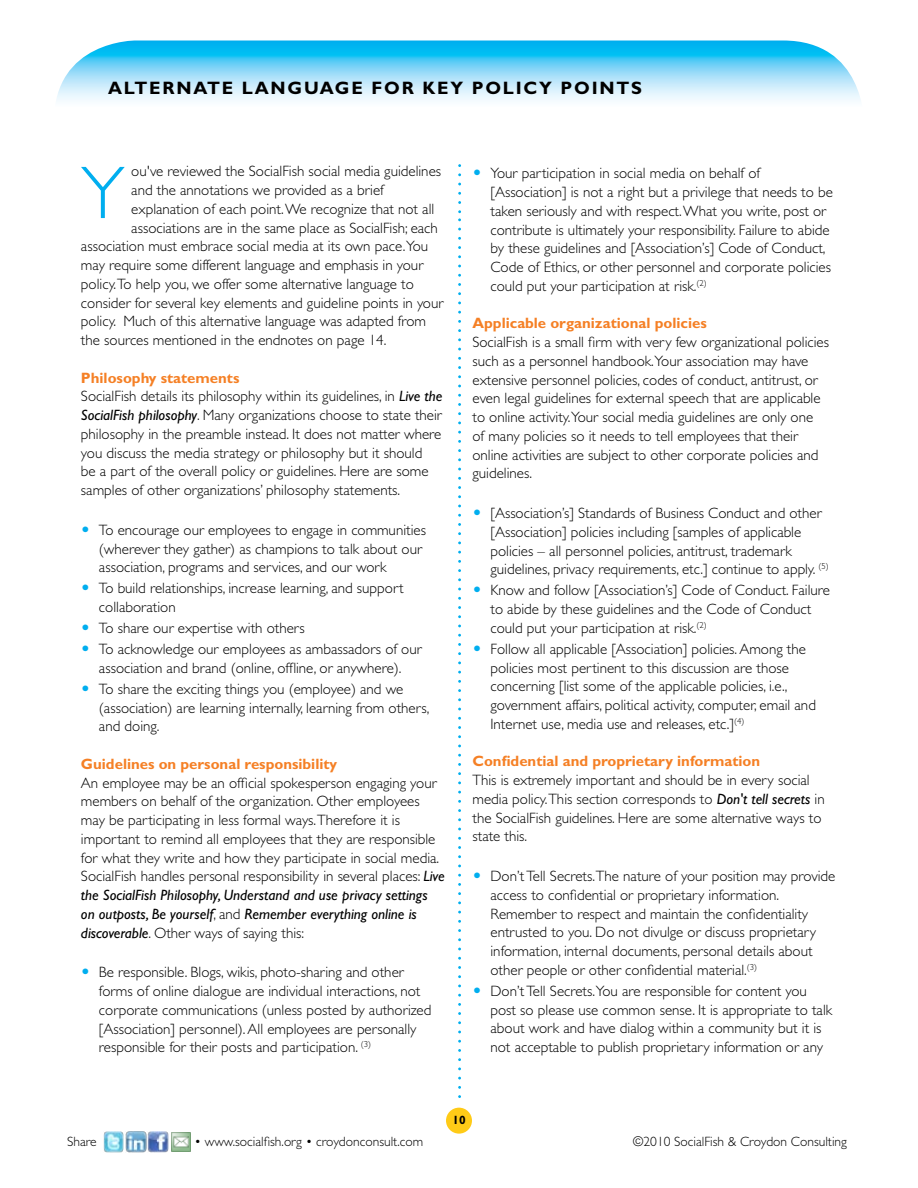
<style>
.page{position:relative;width:918px;height:1188px;background:#fff}
.page>*{position:absolute;margin:0;border:0;box-sizing:border-box;transform-origin:0 0}
.t1{font:300 75px "Gill Sans Std";color:#00aeef}
.t2{font:700 18px "Gill Sans Std";letter-spacing:.1em;color:#000}
.t3{font:300 15px/18.8px "Gill Sans Std";color:#000}
.t4{font:700 15px "Gill Sans Std";color:#f58025}
.t5{font:300 13.5px "Gill Sans Std";color:#000}
.t6{font:700 12px "Gill Sans Std";color:#000}
.s1{font-weight:700;color:#f58025}
.s2{font-weight:400;font-style:italic}
.s3{font-family:"Futura";color:#00aeef}
</style>
<div class="page">
<div style="left:446px;top:1108px;width:26px;height:26px;background:#ffcb17;border-radius:50%"></div>
<svg style="left:57px;top:40px;width:804px;height:61px;background:#86d9f8"></svg>
<img style="left:103px;top:1132px;width:43px;height:20px">
<img style="left:148px;top:1132px;width:20px;height:20px">
<img style="left:172px;top:1132px;width:19px;height:19px">
<svg style="left:458px;top:210px;width:3px;height:11px"></svg>
<p class="t2" style="left:108px;top:77px;width:31px">Alternate</p>
<p class="t2" style="left:242px;top:77px;width:145px">Language for</p>
<p class="t2" style="left:422px;top:77px;width:15px">Key</p>
<p class="t2" style="left:472px;top:77px;width:15px">Pol</p>
<p class="t2" style="left:516px;top:77px;width:23px">icy</p>
<p class="t2" style="left:561px;top:77px;width:54px">Points</p>
<p class="t3" style="left:131px;top:162px;width:311px">ou've reviewed the SocialFish social media guidelines</p>
<p class="t3" style="left:131px;top:181px;width:254px">and the annotations we provided as a brief</p>
<p class="t3" style="left:131px;top:200px;width:305px">explanation of each point. We recognize that not all</p>
<p class="t3" style="left:131px;top:218px;width:308px">associations are in the same place as SocialFish; each</p>
<p class="t3" style="left:81px;top:237px;width:349px">association must embrace social media at its own pace.You</p>
<p class="t3" style="left:81px;top:256px;width:344px">may require some different language and emphasis in your</p>
<p class="t3" style="left:81px;top:275px;width:334px">policy.To help you, we offer some alternative language to</p>
<p class="t3" style="left:81px;top:293px;width:364px">consider for several key elements and guideline points in your</p>
<p class="t3" style="left:81px;top:312px;width:347px">policy. Much of this alternative language was adapted from</p>
<p class="t3" style="left:81px;top:331px;width:307px">the sources mentioned in the endnotes on page 14.</p>
<p class="t3" style="left:81px;top:368px;width:363px"><span class="s1">Philosophy statements<br></span>SocialFish details its philosophy within its guidelines, in <span class="s2">Live the SocialFish philosophy</span>. Many organizations choose to state their philosophy in the preamble instead. It does not matter where you discuss the media strategy or philosophy but it should<br>be a part of the overall policy or guidelines. Here are some samples of other organizations’ philosophy statements.</p>
<p class="t3" style="left:99px;top:521px;width:329px;text-indent:-18px"><span class="s3">•</span> To encourage our employees to engage in communities (wherever they gather) as champions to talk about our association, programs and services, and our work</p>
<p class="t3" style="left:99px;top:579px;width:306px;text-indent:-18px"><span class="s3">•</span> To build relationships, increase learning, and support collaboration</p>
<p class="t3" style="left:81px;top:619px;width:225px"><span class="s3">•</span> To share our expertise with others</p>
<p class="t3" style="left:81px;top:640px;width:342px;text-align:center"><span class="s3">•</span> To acknowledge our employees as ambassadors of our association and brand (online, offline, or anywhere).</p>
<p class="t3" style="left:99px;top:680px;width:332px;text-indent:-18px"><span class="s3">•</span> To share the exciting things you (employee) and we (association) are learning internally, learning from others, and doing.</p>
<p class="t4" style="left:81px;top:755px;width:258px">Guidelines on personal responsibility</p>
<p class="t3" style="left:81px;top:773px;width:365px">An employee may be an official spokesperson engaging your members on behalf of the organization. Other employees may be participating in less formal ways.Therefore it is important to remind all employees that they are responsible for what they write and how they participate in social media.<br>SocialFish handles personal responsibility in several places: <span class="s2">Live the SocialFish Philosophy, Understand and use privacy settings on outposts, Be yourself</span>, and <span class="s2">Remember everything online is discoverable</span>. Other ways of saying this:</p>
<p class="t3" style="left:99px;top:963px;width:334px;text-indent:-18px"><span class="s3">•</span> Be responsible. Blogs, wikis, photo-sharing and other forms of online dialogue are individual interactions, not corporate communications (unless posted by authorized [Association] personnel). All employees are personally responsible for their posts and participation. <sup>(3)</sup></p>
<h1 class="t1" style="left:81px;top:151px;width:45px">Y</h1>
<p class="t3" style="left:490px;top:164px;width:344px;text-indent:-18px"><span class="s3">•</span> Your participation in social media on behalf of [Association] is not a right but a privilege that needs to be taken seriously and with respect. What you write, post or contribute is ultimately your responsibility. Failure to abide by these guidelines and [Association’s] Code of Conduct, Code of Ethics, or other personnel and corporate policies could put your participation at risk.<sup>(2)</sup></p>
<p class="t4" style="left:472px;top:314px;width:236px">Applicable organizational policies</p>
<p class="t3" style="left:472px;top:333px;width:358px">SocialFish is a small firm with very few organizational policies such as a personnel handbook.Your association may have extensive personnel policies, codes of conduct, antitrust, or even legal guidelines for external speech that are applicable to online activity.Your social media guidelines are only one<br>of many policies so it needs to tell employees that their online activities are subject to other corporate policies and guidelines.</p>
<p class="t3" style="left:490px;top:504px;width:340px;text-indent:-18px"><span class="s3">•</span> [Association’s] Standards of Business Conduct and other [Association] policies including [samples of applicable policies – all personnel policies, antitrust, trademark guidelines, privacy requirements, etc.] continue to apply. <sup>(5)</sup></p>
<p class="t3" style="left:490px;top:581px;width:341px;text-indent:-18px"><span class="s3">•</span> Know and follow [Association’s] Code of Conduct. Failure to abide by these guidelines and the Code of Conduct could put your participation at risk.<sup>(2)</sup></p>
<p class="t3" style="left:490px;top:640px;width:327px;text-indent:-18px"><span class="s3">•</span> Follow all applicable [Association] policies. Among the policies most pertinent to this discussion are those concerning [list some of the applicable policies, i.e., government affairs, political activity, computer, email and Internet use, media use and releases, etc.]<sup>(4)</sup></p>
<p class="t4" style="left:472px;top:752px;width:289px">Confidential and proprietary information</p>
<p class="t3" style="left:472px;top:771px;width:354px">This is extremely important and should be in every social media policy.This section corresponds to <span class="s2">Don't tell secrets</span> in the SocialFish guidelines. Here are some alternative ways to state this.</p>
<p class="t3" style="left:490px;top:867px;width:346px;text-indent:-18px"><span class="s3">•</span> Don’t Tell Secrets.The nature of your position may provide access to confidential or proprietary information.<br>Remember to respect and maintain the confidentiality entrusted to you. Do not divulge or discuss proprietary information, internal documents, personal details about other people or other confidential material.<sup>(3)</sup></p>
<p class="t3" style="left:490px;top:982px;width:343px;text-indent:-18px"><span class="s3">•</span> Don’t Tell Secrets.You are responsible for content you post so please use common sense. It is appropriate to talk about work and have dialog within a community but it is not acceptable to publish proprietary information or any</p>
<p class="t6" style="left:452px;top:1113px;width:15px">10</p>
<p class="t5" style="left:67px;top:1134px;width:31px">Share</p>
<p class="t5" style="left:194px;top:1134px;width:230px">• www.socialfish.org • croydonconsult.com</p>
<p class="t5" style="left:633px;top:1134px;width:216px">©2010 SocialFish &amp; Croydon Consulting</p>
</div>
